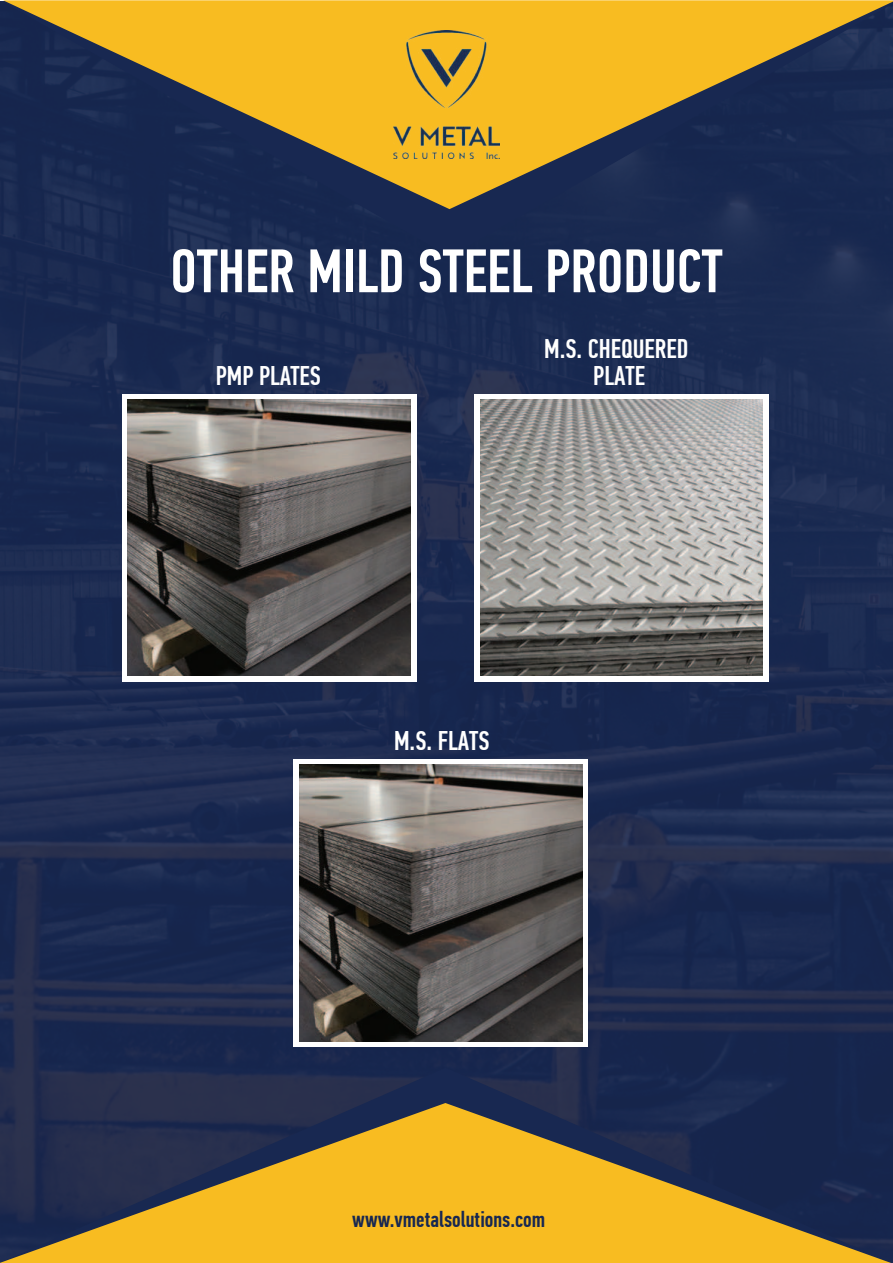
<style>
.page{position:relative;width:893px;height:1263px;background:#fff}
.page>*{position:absolute;margin:0;border:0;box-sizing:border-box;transform-origin:0 0}
.t1{font:500 61.5px "PF Din Text Comp Pro";color:#fff}
.t2{font:500 27px/27px "PF Din Text Comp Pro";color:#fff;text-align:center}
.t3{font:500 22.5px "PF Din Text Comp Pro";color:#182851}
</style>
<div class="page">
<img style="left:0;top:2px;width:893px;height:1261px">
<svg style="left:3px;top:209px;width:890px;height:48px;background:#192951"></svg>
<svg style="left:3px;top:0;width:890px;height:209px;background:#7f6d3a"></svg>
<div style="left:293px;top:759px;width:295px;height:288px;background:#fff"></div>
<img style="left:299px;top:764px;width:283px;height:277px">
<div style="left:474px;top:394px;width:295px;height:287px;background:#fff"></div>
<img style="left:480px;top:399px;width:283px;height:277px">
<div style="left:122px;top:394px;width:294px;height:287px;background:#fff"></div>
<img style="left:127px;top:399px;width:283px;height:277px">
<img style="left:393px;top:30px;width:107px;height:128px">
<svg style="left:0;top:1068px;width:892px;height:195px;background:#1f2a4d"></svg>
<svg style="left:0;top:1103px;width:891px;height:160px;background:#8a7237"></svg>
<h1 class="t1" style="left:170px;top:248px;width:554px">OTHER MILD STEEL PRODUCT</h1>
<p class="t2" style="left:216px;top:363px;width:107px">PMP PLATES</p>
<p class="t2" style="left:544px;top:336px;width:146px">M.S. CHEQUERED<br>PLATE</p>
<p class="t2" style="left:394px;top:729px;width:97px">M.S. FLATS</p>
<p class="t3" style="left:352px;top:1210px;width:195px">www.vmetalsolutions.com</p>
</div>
